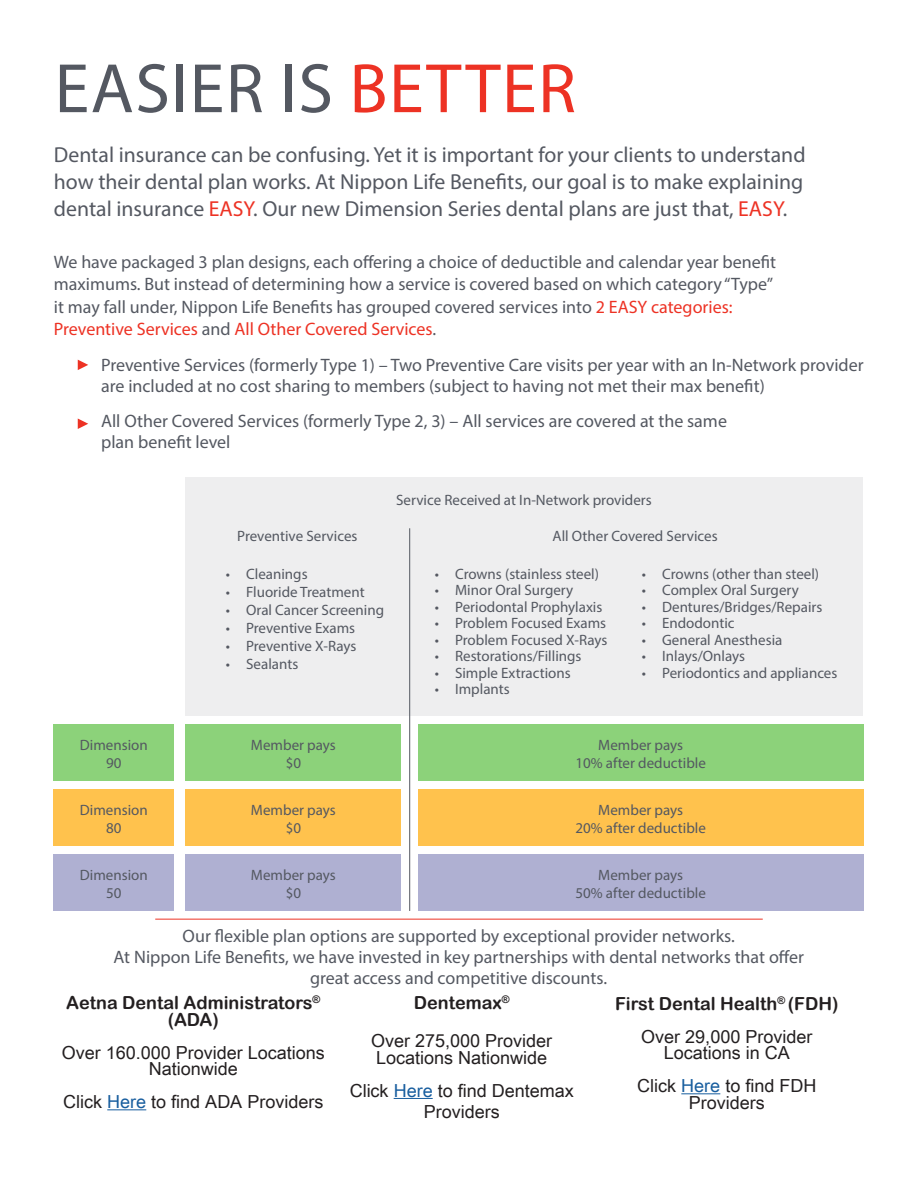
<style>
.page{position:relative;width:918px;height:1188px;background:#fff}
.page>*{position:absolute;margin:0;border:0;box-sizing:border-box;transform-origin:0 0}
.t1{font:70.5px "Myriad Pro";letter-spacing:.02em;color:#545861}
.t2{font:21.75px/27px "Myriad Pro";color:#545861;text-align:justify}
.t3{font:18px/21px "Myriad Pro";color:#545861}
.t4{font:18px/16.5px "Arial Unicode MS";color:#231f20;text-align:center}
.t5{font:18px/16.5px "Arial Rounded MT Bold";color:#231f20;text-align:center}
.t6{font:15px/18px "Myriad Pro";color:#545861;text-align:center}
.s1{color:#ed3224}
.s2{color:#175d9e}
</style>
<div class="page">
<svg style="left:78px;top:360px;width:10px;height:10px"></svg>
<svg style="left:78px;top:418px;width:10px;height:11px"></svg>
<div style="left:185px;top:725px;width:216px;height:56px;background:#8cd27a"></div>
<div style="left:418px;top:725px;width:445px;height:56px;background:#8cd27a"></div>
<div style="left:53px;top:725px;width:121px;height:56px;background:#8cd27a"></div>
<div style="left:185px;top:790px;width:216px;height:56px;background:#ffc24d"></div>
<div style="left:418px;top:790px;width:445px;height:56px;background:#ffc24d"></div>
<div style="left:53px;top:790px;width:121px;height:56px;background:#ffc24d"></div>
<div style="left:185px;top:855px;width:216px;height:56px;background:#afb0d2"></div>
<div style="left:418px;top:855px;width:445px;height:56px;background:#afb0d2"></div>
<div style="left:53px;top:855px;width:121px;height:56px;background:#afb0d2"></div>
<div style="left:185px;top:477px;width:677px;height:239px;background:#eeeeef"></div>
<hr style="left:409px;top:528px;width:1px;height:383px;background:#545861">
<hr style="left:155px;top:919px;width:608px;height:1px;background:#ed3224">
<hr style="left:107px;top:1109px;width:39px;height:1px;background:#175d9e">
<hr style="left:394px;top:1098px;width:39px;height:1px;background:#175d9e">
<hr style="left:681px;top:1093px;width:39px;height:1px;background:#175d9e">
<h1 class="t1" style="left:55px;top:45px;width:523px">EASIER IS <span class="s1">BETTER</span></h1>
<p class="t2" style="left:54px;top:141px;width:753px">Dental insurance can be confusing. Yet it is important for your clients to understand how their dental plan works. At Nippon Life Benefits, our goal is to make explaining dental insurance <span class="s1">EASY</span>. Our new Dimension Series dental plans are just that, <span class="s1">EASY</span>.</p>
<p class="t3" style="left:54px;top:250px;width:724px;line-height:22.5px">We have packaged 3 plan designs, each offering a choice of deductible and calendar year benefit maximums. But instead of determining how a service is covered based on which category “Type” it may fall under, Nippon Life Benefits has grouped covered services into <span class="s1">2 EASY categories:<br>Preventive Services</span> and <span class="s1">All Other Covered Services</span>.</p>
<p class="t3" style="left:101px;top:354px;width:764px">Preventive Services (formerly Type 1) – Two Preventive Care visits per year with an In-Network provider are included at no cost sharing to members (subject to having not met their max benefit)</p>
<p class="t3" style="left:101px;top:410px;width:627px">All Other Covered Services (formerly Type 2, 3) – All services are covered at the same plan benefit level</p>
<p class="t6" style="left:396px;top:491px;width:257px">Service Received at In-Network providers</p>
<p class="t6" style="left:237px;top:526px;width:122px">Preventive Services</p>
<p class="t6" style="left:226px;top:565px;width:83px">• Cleanings</p>
<p class="t6" style="left:226px;top:583px;width:140px">• Fluoride Treatment</p>
<p class="t6" style="left:226px;top:601px;width:160px">• Oral Cancer Screening</p>
<p class="t6" style="left:226px;top:619px;width:131px">• Preventive Exams</p>
<p class="t6" style="left:226px;top:637px;width:132px">• Preventive X-Rays</p>
<p class="t6" style="left:226px;top:655px;width:74px">• Sealants</p>
<p class="t6" style="left:553px;top:526px;width:167px">All Other Covered Services</p>
<p class="t6" style="left:435px;top:565px;width:166px">• Crowns (stainless steel)</p>
<p class="t6" style="left:435px;top:581px;width:140px">• Minor Oral Surgery</p>
<p class="t6" style="left:435px;top:598px;width:169px">• Periodontal Prophylaxis</p>
<p class="t6" style="left:435px;top:614px;width:173px">• Problem Focused Exams</p>
<p class="t6" style="left:435px;top:631px;width:174px">• Problem Focused X-Rays</p>
<p class="t6" style="left:435px;top:647px;width:148px">• Restorations/Fillings</p>
<p class="t6" style="left:435px;top:664px;width:137px">• Simple Extractions</p>
<p class="t6" style="left:435px;top:680px;width:76px">• Implants</p>
<p class="t6" style="left:642px;top:565px;width:179px">• Crowns (other than steel)</p>
<p class="t6" style="left:642px;top:581px;width:159px">• Complex Oral Surgery</p>
<p class="t6" style="left:642px;top:598px;width:182px">• Dentures/Bridges/Repairs</p>
<p class="t6" style="left:642px;top:614px;width:94px">• Endodontic</p>
<p class="t6" style="left:642px;top:631px;width:142px">• General Anesthesia</p>
<p class="t6" style="left:642px;top:647px;width:105px">• Inlays/Onlays</p>
<p class="t6" style="left:642px;top:664px;width:197px">• Periodontics and appliances</p>
<p class="t6" style="left:80px;top:736px;width:69px">Dimension<br>90</p>
<p class="t6" style="left:251px;top:736px;width:86px">Member pays $0</p>
<p class="t6" style="left:576px;top:736px;width:132px">Member pays<br>10% after deductible</p>
<p class="t6" style="left:80px;top:801px;width:69px">Dimension<br>80</p>
<p class="t6" style="left:251px;top:801px;width:86px">Member pays $0</p>
<p class="t6" style="left:576px;top:801px;width:132px">Member pays<br>20% after deductible</p>
<p class="t6" style="left:80px;top:866px;width:69px">Dimension<br>50</p>
<p class="t6" style="left:251px;top:866px;width:86px">Member pays $0</p>
<p class="t6" style="left:576px;top:866px;width:132px">Member pays<br>50% after deductible</p>
<p class="t3" style="left:113px;top:925px;width:692px;text-align:center">Our flexible plan options are supported by exceptional provider networks.<br>At Nippon Life Benefits, we have invested in key partnerships with dental networks that offer great access and competitive discounts.</p>
<p class="t5" style="left:66px;top:994px;width:256px">Aetna Dental Administrators<sup>® </sup>(ADA)</p>
<p class="t4" style="left:62px;top:1044px;width:265px">Over 160.000 Provider Locations<br>Nationwide</p>
<p class="t4" style="left:63px;top:1093px;width:262px">Click <span class="s2">Here</span> to find ADA Providers</p>
<p class="t5" style="left:414px;top:994px;width:97px">Dentemax<sup>®</sup></p>
<p class="t4" style="left:371px;top:1032px;width:183px;text-align:left">Over 275,000 Provider<br>Locations Nationwide</p>
<p class="t4" style="left:350px;top:1079px;width:226px;line-height:21.6px">Click <span class="s2">Here</span> to find Dentemax<br>Providers</p>
<p class="t5" style="left:615px;top:995px;width:225px">First Dental Health<sup>®</sup> (FDH)</p>
<p class="t4" style="left:641px;top:1028px;width:173px">Over 29,000 Provider<br>Locations in CA</p>
<p class="t4" style="left:637px;top:1077px;width:181px">Click <span class="s2">Here</span> to find FDH<br>Providers</p>
</div>
